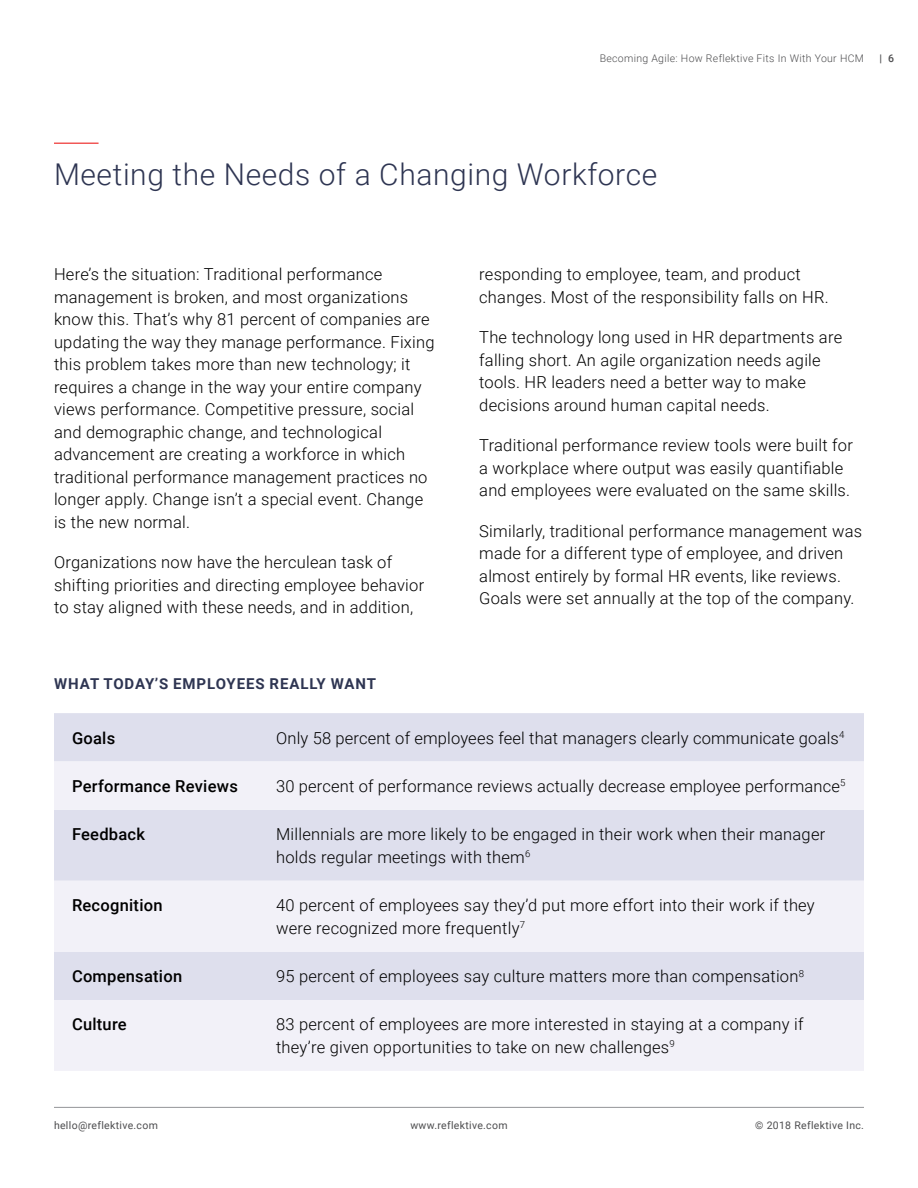
<style>
.page{position:relative;width:918px;height:1188px;background:#fff}
.page>*{position:absolute;margin:0;border:0;box-sizing:border-box;transform-origin:0 0}
.t1{font:300 30px "Roboto";letter-spacing:.02em;color:#2e3552}
.t2{font:300 16.5px/22.5px "Roboto";letter-spacing:.015em;color:#000}
.t3{font:500 16.5px "Roboto";letter-spacing:.015em;color:#000}
.t4{font:700 15px "Roboto";letter-spacing:.06em;color:#2e3552}
.t5{font:10.5px "Roboto";letter-spacing:.03em;color:#4d4d4f}
.t6{font:300 10.5px "Roboto";letter-spacing:.03em;color:#4d4d4f}
.t7{font:500 10.5px "Roboto";color:#4d4d4f}
</style>
<div class="page">
<hr style="left:54px;top:1107px;width:810px;height:1px;background:#939598">
<hr style="left:54px;top:143px;width:45px;height:1px;background:#f15857">
<div style="left:54px;top:713px;width:810px;height:49px;background:#dedfed"></div>
<svg style="left:54px;top:762px;width:810px;height:309px;fill:#f2f1f8"></svg>
<p class="t6" style="left:600px;top:51px;width:266px">Becoming Agile: How Reflektive Fits In With Your HCM</p>
<p class="t7" style="left:879px;top:51px;width:16px">| 6</p>
<h1 class="t1" style="left:54px;top:153px;width:605px">Meeting the Needs of a Changing Workforce</h1>
<p class="t2" style="left:54px;top:262px;width:382px">Here’s the situation: Traditional performance management is broken, and most organizations know this. That’s why 81 percent of companies are updating the way they manage performance. Fixing this problem takes more than new technology; it requires a change in the way your entire company views performance. Competitive pressure, social and demographic change, and technological advancement are creating a workforce in which traditional performance management practices no longer apply. Change isn’t a special event. Change is the new normal.</p>
<p class="t2" style="left:54px;top:551px;width:372px">Organizations now have the herculean task of shifting priorities and directing employee behavior to stay aligned with these needs, and in addition,</p>
<p class="t4" style="left:54px;top:673px;width:323px">WHAT TODAY’S EMPLOYEES REALLY WANT</p>
<p class="t2" style="left:479px;top:263px;width:351px">responding to employee, team, and product changes. Most of the responsibility falls on HR.</p>
<p class="t2" style="left:479px;top:326px;width:364px">The technology long used in HR departments are falling short. An agile organization needs agile tools. HR leaders need a better way to make decisions around human capital needs.</p>
<p class="t2" style="left:479px;top:434px;width:375px">Traditional performance review tools were built for a workplace where output was easily quantifiable and employees were evaluated on the same skills.</p>
<p class="t2" style="left:479px;top:519px;width:385px">Similarly, traditional performance management was made for a different type of employee, and driven almost entirely by formal HR events, like reviews.<br>Goals were set annually at the top of the company.</p>
<p class="t3" style="left:72px;top:726px;width:45px">Goals</p>
<p class="t2" style="left:276px;top:726px;width:570px">Only 58 percent of employees feel that managers clearly communicate goals<sup>4</sup></p>
<p class="t3" style="left:72px;top:774px;width:167px">Performance Reviews</p>
<p class="t2" style="left:276px;top:774px;width:571px">30 percent of performance reviews actually decrease employee performance<sup>5</sup></p>
<p class="t3" style="left:72px;top:823px;width:75px">Feedback</p>
<p class="t2" style="left:276px;top:823px;width:551px">Millennials are more likely to be engaged in their work when their manager holds regular meetings with them<sup>6</sup></p>
<p class="t3" style="left:72px;top:894px;width:92px">Recognition</p>
<p class="t2" style="left:276px;top:893px;width:540px">40 percent of employees say they’d put more effort into their work if they were recognized more frequently<sup>7</sup></p>
<p class="t3" style="left:72px;top:965px;width:112px">Compensation</p>
<p class="t2" style="left:276px;top:964px;width:530px">95 percent of employees say culture matters more than compensation<sup>8</sup></p>
<p class="t3" style="left:72px;top:1013px;width:56px">Culture</p>
<p class="t2" style="left:276px;top:1013px;width:529px">83 percent of employees are more interested in staying at a company if they’re given opportunities to take on new challenges<sup>9</sup></p>
<p class="t5" style="left:54px;top:1118px;width:105px">hello@reflektive.com</p>
<p class="t5" style="left:410px;top:1118px;width:99px">www.reflektive.com</p>
<p class="t5" style="left:755px;top:1118px;width:110px">© 2018 Reflektive Inc.</p>
</div>
